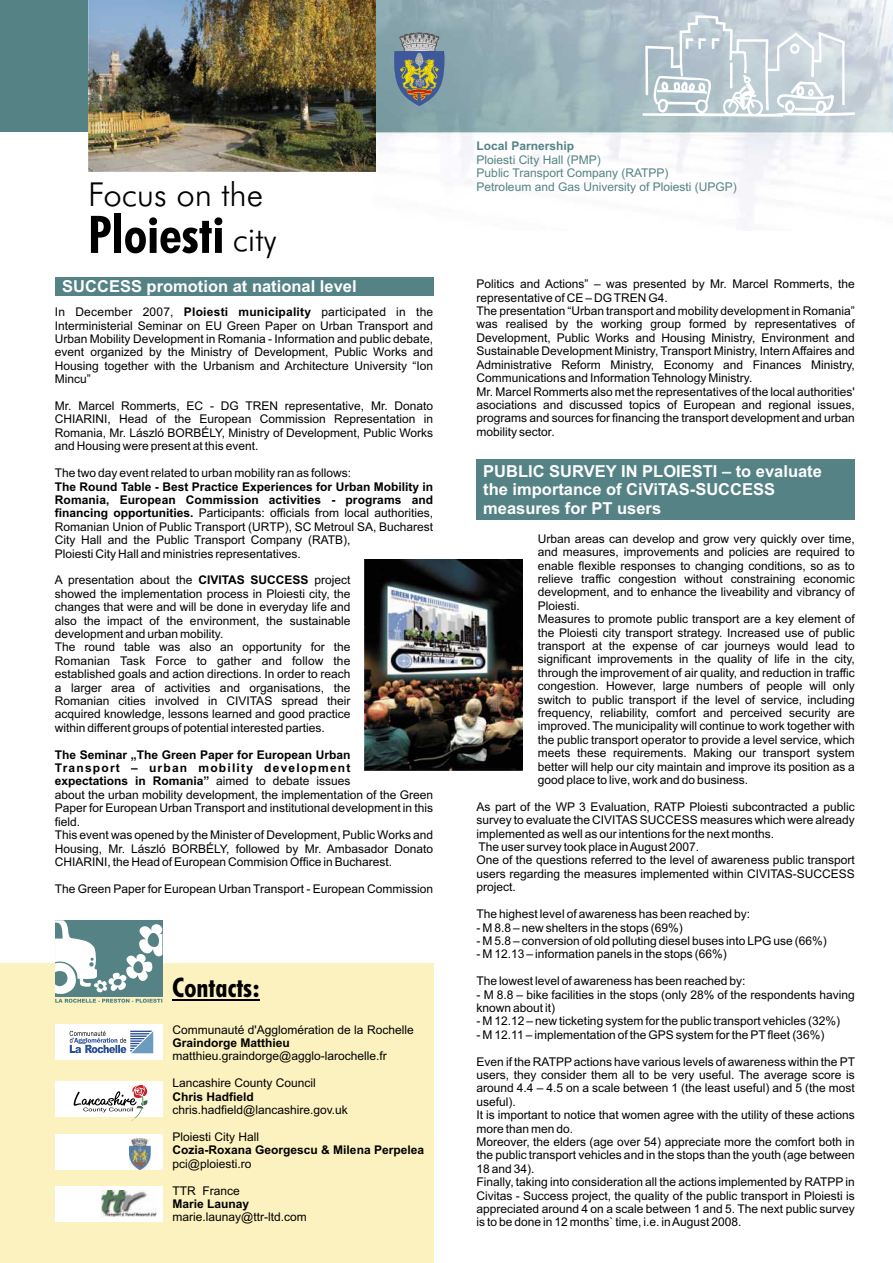
<style>
.page{position:relative;width:893px;height:1263px;background:#fff}
.page>*{position:absolute;margin:0;border:0;box-sizing:border-box;transform-origin:0 0}
.t1{font:700 condensed 51.9px "Futura BT";color:#000}
.t2{font:300 33px/45.2px "Futura BT";color:#000}
.t3{font:700 condensed 27px "Futura BT";color:#000}
.t4{font:700 16.5px/18.5px "Arial";color:#fff}
.t5{font:12px/13.4px "Arial";color:#000}
.t6{font:12px/13.4px "Arial";color:#548285}
.t7{font:700 12px "Arial";color:#000}
.t8{font:700 12px "Arial";color:#548285}
.s1{font-weight:700}
</style>
<div class="page">
<div style="left:55px;top:277px;width:378px;height:18px;background:#548285"></div>
<div style="left:0;top:0;width:893px;height:132px;background:#548285"></div>
<img style="left:373px;top:0;width:520px;height:217px">
<svg style="left:393px;top:33px;width:53px;height:73px;background:#7e8986"></svg>
<svg style="left:643px;top:15px;width:212px;height:102px;background:#cbd5dc"></svg>
<img style="left:89px;top:0;width:286px;height:171px">
<div style="left:0;top:963px;width:433px;height:300px;background:#fcf2bf"></div>
<hr style="left:172px;top:1000px;width:88px;height:1px;background:#000">
<svg style="left:55px;top:920px;width:108px;height:83px"></svg>
<div style="left:55px;top:1024px;width:107px;height:36px;background:#fff"></div>
<div style="left:55px;top:1081px;width:107px;height:35px;background:#fff"></div>
<div style="left:55px;top:1135px;width:107px;height:35px;background:#fff"></div>
<div style="left:55px;top:1186px;width:107px;height:35px;background:#fff"></div>
<img style="left:102px;top:1191px;width:54px;height:25px">
<svg style="left:70px;top:1031px;width:83px;height:22px"></svg>
<svg style="left:74px;top:1084px;width:76px;height:37px"></svg>
<img style="left:129px;top:1138px;width:22px;height:31px">
<div style="left:477px;top:459px;width:378px;height:61px;background:#548285"></div>
<img style="left:365px;top:559px;width:157px;height:212px">
<h2 class="t2" style="left:233px;top:175px;width:46px;text-indent:-145px">Focus on the city</h2>
<h1 class="t1" style="left:88px;top:213px;width:138px">Ploiesti</h1>
<h3 class="t4" style="left:62px;top:278px;width:296px">SUCCESS promotion at national level</h3>
<p class="t5" style="left:55px;top:306px;width:380px;text-align:justify">In December 2007, <span class="s1">Ploiesti municipality</span> participated in the Interministerial Seminar on EU Green Paper on Urban Transport and Urban Mobility Development in Romania - Information and public debate, event organized by the Ministry of Development, Public Works and Housing together with the Urbanism and Architecture University “Ion Mincu”</p>
<p class="t5" style="left:55px;top:400px;width:380px;text-align:justify">Mr. Marcel Rommerts, EC - DG TREN representative, Mr. Donato CHIARINI, Head of the European Commission Representation in Romania, Mr. László BORBÉLY, Ministry of Development, Public Works and Housing were present at this event.</p>
<p class="t5" style="left:55px;top:467px;width:298px">The two day event related to urban mobility ran as follows:</p>
<p class="t5" style="left:55px;top:481px;width:380px"><span class="s1">The Round Table - Best Practice Experiences for Urban Mobility in Romania, European Commission activities - programs and financing opportunities.</span> Participants: officials from local authorities, Romanian Union of Public Transport (URTP), SC Metroul SA, Bucharest City Hall and the Public Transport Company (RATB),<br>Ploiesti City Hall and ministries representatives.</p>
<p class="t5" style="left:55px;top:575px;width:297px">A presentation about the <span class="s1">CIVITAS SUCCESS</span> project showed the implementation process in Ploiesti city, the changes that were and will be done in everyday life and also the impact of the environment, the sustainable development and urban mobility.<br>The round table was also an opportunity for the Romanian Task Force to gather and follow the established goals and action directions. In order to reach a larger area of activities and organisations, the Romanian cities involved in CIVITAS spread their acquired knowledge, lessons learned and good practice within different groups of potential interested parties.</p>
<p class="t5" style="left:55px;top:749px;width:380px"><span class="s1">The Seminar „The Green Paper for European Urban<br>Transport – urban mobility development<br>expectations in Romania”</span> aimed to debate issues<br>about the urban mobility development, the implementation of the Green Paper for European Urban Transport and institutional development in this field.<br>This event was opened by the Minister of Development, Public Works and Housing, Mr. László BORBÉLY, followed by Mr. Ambasador Donato CHIARINI, the Head of European Commision Office in Bucharest.</p>
<p class="t5" style="left:55px;top:883px;width:380px">The Green Paper for European Urban Transport - European Commission</p>
<h3 class="t3" style="left:172px;top:977px;width:89px">Contacts:</h3>
<p class="t5" style="left:172px;top:1024px;width:243px">Communauté d'Agglomération de la Rochelle</p>
<p class="t7" style="left:172px;top:1038px;width:119px">Graindorge Matthieu</p>
<p class="t5" style="left:172px;top:1050px;width:216px">matthieu.graindorge@agglo-larochelle.fr</p>
<p class="t5" style="left:172px;top:1077px;width:145px">Lancashire County Council</p>
<p class="t7" style="left:172px;top:1092px;width:83px">Chris Hadfield</p>
<p class="t5" style="left:172px;top:1104px;width:177px">chris.hadfield@lancashire.gov.uk</p>
<p class="t5" style="left:172px;top:1131px;width:88px">Ploiesti City Hall</p>
<p class="t7" style="left:172px;top:1145px;width:253px">Cozia-Roxana Georgescu &amp; Milena Perpelea</p>
<p class="t5" style="left:172px;top:1158px;width:80px">pci@ploiesti.ro</p>
<p class="t5" style="left:172px;top:1185px;width:69px">TTR France</p>
<p class="t7" style="left:172px;top:1199px;width:78px">Marie Launay</p>
<p class="t5" style="left:172px;top:1211px;width:136px">marie.launay@ttr-ltd.com</p>
<p class="t8" style="left:477px;top:142px;width:99px">Local Parnership</p>
<p class="t6" style="left:477px;top:154px;width:262px">Ploiesti City Hall (PMP)<br>Public Transport Company (RATPP)<br>Petroleum and Gas University of Ploiesti (UPGP)</p>
<p class="t5" style="left:477px;top:278px;width:380px">Politics and Actions” – was presented by Mr. Marcel Rommerts, the representative of CE – DG TREN G4.<br>The presentation “Urban transport and mobility development in Romania” was realised by the working group formed by representatives of Development, Public Works and Housing Ministry, Environment and Sustainable Development Ministry, Transport Ministry, Intern Affaires and Administrative Reform Ministry, Economy and Finances Ministry, Communications and Information Tehnology Ministry.<br>Mr. Marcel Rommerts also met the representatives of the local authorities' asociations and discussed topics of European and regional issues, programs and sources for financing the transport development and urban mobility sector.</p>
<h3 class="t4" style="left:483px;top:463px;width:340px">PUBLIC SURVEY IN PLOIESTI – to evaluate the importance of CiViTAS-SUCCESS measures for PT users</h3>
<p class="t5" style="left:538px;top:533px;width:318px">Urban areas can develop and grow very quickly over time, and measures, improvements and policies are required to enable flexible responses to changing conditions, so as to relieve traffic congestion without constraining economic development, and to enhance the liveability and vibrancy of Ploiesti.<br>Measures to promote public transport are a key element of the Ploiesti city transport strategy. Increased use of public transport at the expense of car journeys would lead to significant improvements in the quality of life in the city, through the improvement of air quality, and reduction in traffic congestion. However, large numbers of people will only switch to public transport if the level of service, including frequency, reliability, comfort and perceived security are improved. The municipality will continue to work together with the public transport operator to provide a level service, which meets these requirements. Making our transport system better will help our city maintain and improve its position as a good place to live, work and do business.</p>
<p class="t5" style="left:477px;top:801px;width:380px">As part of the WP 3 Evaluation, RATP Ploiesti subcontracted a public survey to evaluate the CIVITAS SUCCESS measures which were already implemented as well as our intentions for the next months.<br>The user survey took place in August 2007.<br>One of the questions referred to the level of awareness public transport users regarding the measures implemented within CIVITAS-SUCCESS project.</p>
<p class="t5" style="left:477px;top:908px;width:275px">The highest level of awareness has been reached by:</p>
<p class="t5" style="left:477px;top:922px;width:208px">- M 8.8 – new shelters in the stops (69%)</p>
<p class="t5" style="left:477px;top:935px;width:352px">- M 5.8 – conversion of old polluting diesel buses into LPG use (66%)</p>
<p class="t5" style="left:477px;top:948px;width:252px">- M 12.13 – information panels in the stops (66%)</p>
<p class="t5" style="left:477px;top:975px;width:270px">The lowest level of awareness has been reached by:</p>
<p class="t5" style="left:477px;top:989px;width:380px">- M 8.8 – bike facilities in the stops (only 28% of the respondents having known about it)</p>
<p class="t5" style="left:477px;top:1015px;width:365px">- M 12.12 – new ticketing system for the public transport vehicles (32%)</p>
<p class="t5" style="left:477px;top:1029px;width:349px">- M 12.11 – implementation of the GPS system for the PTfleet (36%)</p>
<p class="t5" style="left:477px;top:1056px;width:380px">Even if the RATPP actions have various levels of awareness within the PT users, they consider them all to be very useful. The average score is around 4.4 – 4.5 on a scale between 1 (the least useful) and 5 (the most useful).<br>It is important to notice that women agree with the utility of these actions more than men do.<br>Moreover, the elders (age over 54) appreciate more the comfort both in the public transport vehicles and in the stops than the youth (age between 18 and 34).<br>Finally, taking into consideration all the actions implemented by RATPP in Civitas - Success project, the quality of the public transport in Ploiesti is appreciated around 4 on a scale between 1 and 5. The next public survey is to be done in 12 months` time, i.e. in August 2008.</p>
</div>
